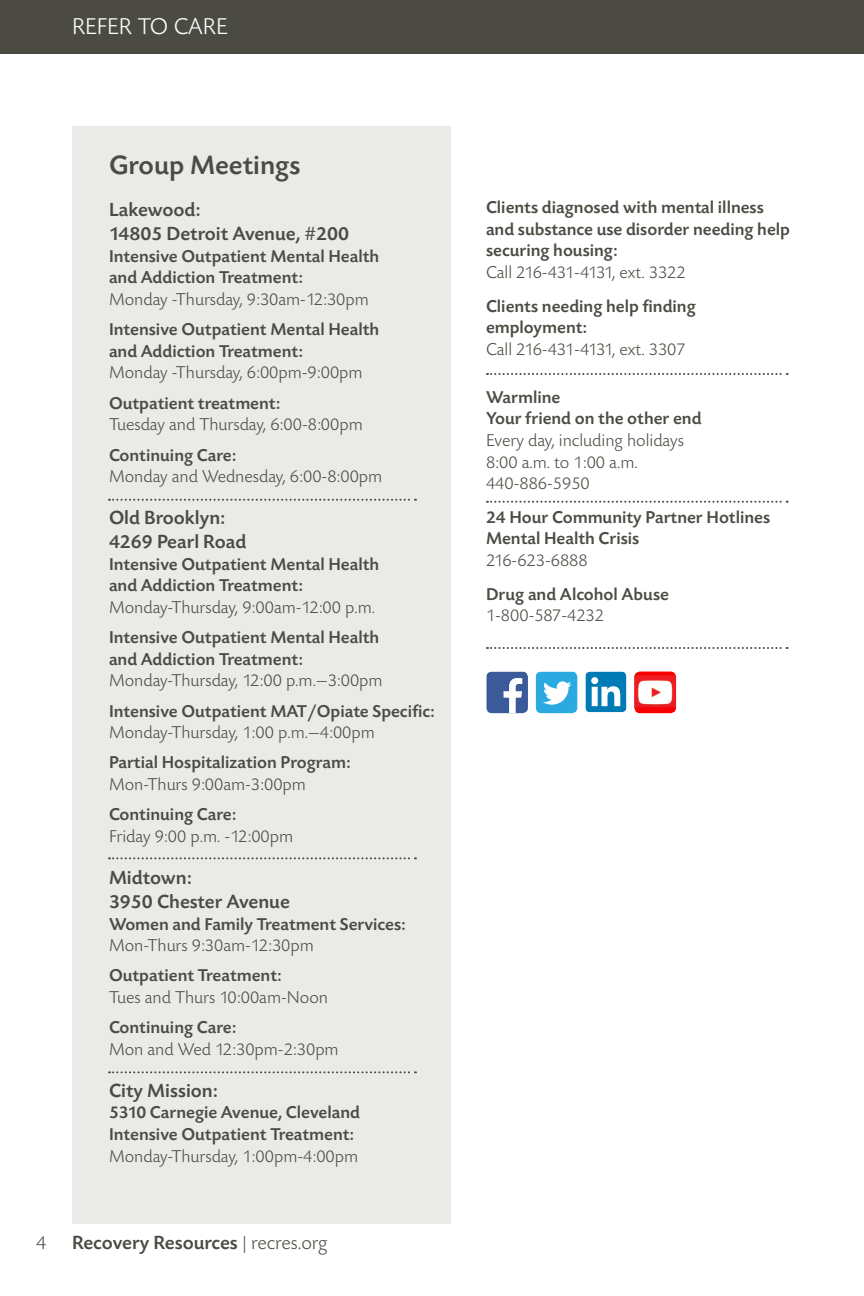
<style>
.page{position:relative;width:864px;height:1296px;background:#fff}
.page>*{position:absolute;margin:0;border:0;box-sizing:border-box;transform-origin:0 0}
._2_Heading{font:500 28px "Today SB";color:#4c4b43}
.t1{font:300 24px "Today SB";color:#fff}
._2_SUBHEAD{font:500 20px/24px "Today SB";color:#4c4b43}
.t2{font:300 20px "Today SB";color:#4c4b43}
._1_Body_text{font:500 18px/21.6px "Today SB";color:#4c4b43}
._1_Body_text-2{font:300 18px/21.6px "Today SB";color:#4c4b43}
._2_SUBHEAD-2{font:500 18px/21.6px "Today SB";color:#4c4b43}
.s1{font-weight:300}
.s2{font-weight:500}
</style>
<div class="page">
<div style="left:0;top:0;width:864px;height:54px;background:#4c4b43"></div>
<div style="left:72px;top:127px;width:379px;height:1097px;background:#eaeae9"></div>
<svg style="left:109px;top:499px;width:307px;height:2px"></svg>
<svg style="left:109px;top:857px;width:307px;height:2px"></svg>
<svg style="left:109px;top:1071px;width:307px;height:2px"></svg>
<svg style="left:486px;top:672px;width:42px;height:41px"></svg>
<svg style="left:536px;top:672px;width:41px;height:41px"></svg>
<svg style="left:586px;top:672px;width:40px;height:40px"></svg>
<div style="left:634px;top:672px;width:42px;height:41px;background:linear-gradient(to right,#f80000,#f80000);border-radius:6px"></div>
<img style="left:634px;top:675px;width:42px;height:32px">
<svg style="left:487px;top:373px;width:301px;height:2px"></svg>
<svg style="left:487px;top:501px;width:301px;height:2px"></svg>
<svg style="left:487px;top:647px;width:301px;height:2px"></svg>
<p class="t1" style="left:72px;top:14px;width:157px">REFER TO CARE</p>
<p class="_2_Heading" style="left:109px;top:150px;width:193px">Group Meetings</p>
<p class="_2_SUBHEAD" style="left:109px;top:198px;width:242px">Lakewood:<br>14805 Detroit Avenue, #200</p>
<p class="_2_SUBHEAD-2" style="left:109px;top:246px;width:272px">Intensive Outpatient Mental Health and Addiction Treatment:<br><span class="s1">Monday -Thursday, 9:30am-12:30pm</span></p>
<p class="_1_Body_text" style="left:109px;top:319px;width:272px">Intensive Outpatient Mental Health and Addiction Treatment:<br><span class="s1">Monday -Thursday, 6:00pm-9:00pm</span></p>
<p class="_1_Body_text-2" style="left:109px;top:393px;width:255px"><span class="s2">Outpatient treatment:<br></span>Tuesday and Thursday, 6:00-8:00pm</p>
<p class="_1_Body_text-2" style="left:109px;top:445px;width:275px"><span class="s2">Continuing Care:<br></span>Monday and Wednesday, 6:00-8:00pm</p>
<p class="_2_SUBHEAD" style="left:109px;top:506px;width:139px">Old Brooklyn:<br>4269 Pearl Road</p>
<p class="_1_Body_text" style="left:109px;top:554px;width:272px">Intensive Outpatient Mental Health and Addiction Treatment:<br><span class="s1">Monday-Thursday, 9:00am-12:00 p.m.</span></p>
<p class="_1_Body_text" style="left:109px;top:627px;width:275px">Intensive Outpatient Mental Health and Addiction Treatment:<br><span class="s1">Monday-Thursday, 12:00 p.m.—3:00pm</span></p>
<p class="_1_Body_text" style="left:109px;top:701px;width:327px">Intensive Outpatient MAT/Opiate Specific:<br><span class="s1">Monday-Thursday, 1:00 p.m.—4:00pm</span></p>
<p class="_1_Body_text" style="left:109px;top:752px;width:243px">Partial Hospitalization Program:<br><span class="s1">Mon-Thurs 9:00am-3:00pm</span></p>
<p class="_1_Body_text-2" style="left:109px;top:804px;width:186px"><span class="s2">Continuing Care:<br></span>Friday 9:00 p.m. -12:00pm</p>
<p class="_2_SUBHEAD" style="left:109px;top:866px;width:182px">Midtown:<br>3950 Chester Avenue</p>
<p class="_1_Body_text" style="left:109px;top:913px;width:298px">Women and Family Treatment Services:<br><span class="s1">Mon-Thurs 9:30am-12:30pm</span></p>
<p class="_1_Body_text-2" style="left:109px;top:966px;width:221px"><span class="s2">Outpatient Treatment:<br></span>Tues and Thurs 10:00am-Noon</p>
<p class="_1_Body_text-2" style="left:109px;top:1017px;width:231px"><span class="s2">Continuing Care:<br></span>Mon and Wed 12:30pm-2:30pm</p>
<p class="_2_SUBHEAD" style="left:109px;top:1079px;width:110px">City Mission:</p>
<p class="_1_Body_text" style="left:109px;top:1102px;width:253px">5310 Carnegie Avenue, Cleveland<br>Intensive Outpatient Treatment:<br><span class="s1">Monday-Thursday, 1:00pm-4:00pm</span></p>
<p class="t2" style="left:36px;top:1232px;width:12px">4</p>
<p class="_2_SUBHEAD" style="left:72px;top:1231px;width:257px">Recovery Resources <span class="s1">| recres.org</span></p>
<p class="_1_Body_text" style="left:486px;top:197px;width:305px">Clients diagnosed with mental illness and substance use disorder needing help securing housing:<br><span class="s1">Call 216-431-4131, ext. 3322</span></p>
<p class="_1_Body_text" style="left:486px;top:296px;width:211px">Clients needing help finding employment:<br><span class="s1">Call 216-431-4131, ext. 3307</span></p>
<p class="_1_Body_text-2" style="left:486px;top:387px;width:217px"><span class="s2">Warmline<br>Your friend on the other end<br></span>Every day, including holidays<br>8:00 a.m. to 1:00 a.m.<br>440-886-5950</p>
<p class="_1_Body_text" style="left:486px;top:507px;width:286px">24 Hour Community Partner Hotlines<br>Mental Health Crisis<br><span class="s1">216-623-6888</span></p>
<p class="_1_Body_text" style="left:486px;top:583px;width:185px">Drug and Alcohol Abuse<br><span class="s1">1-800-587-4232</span></p>
</div>
